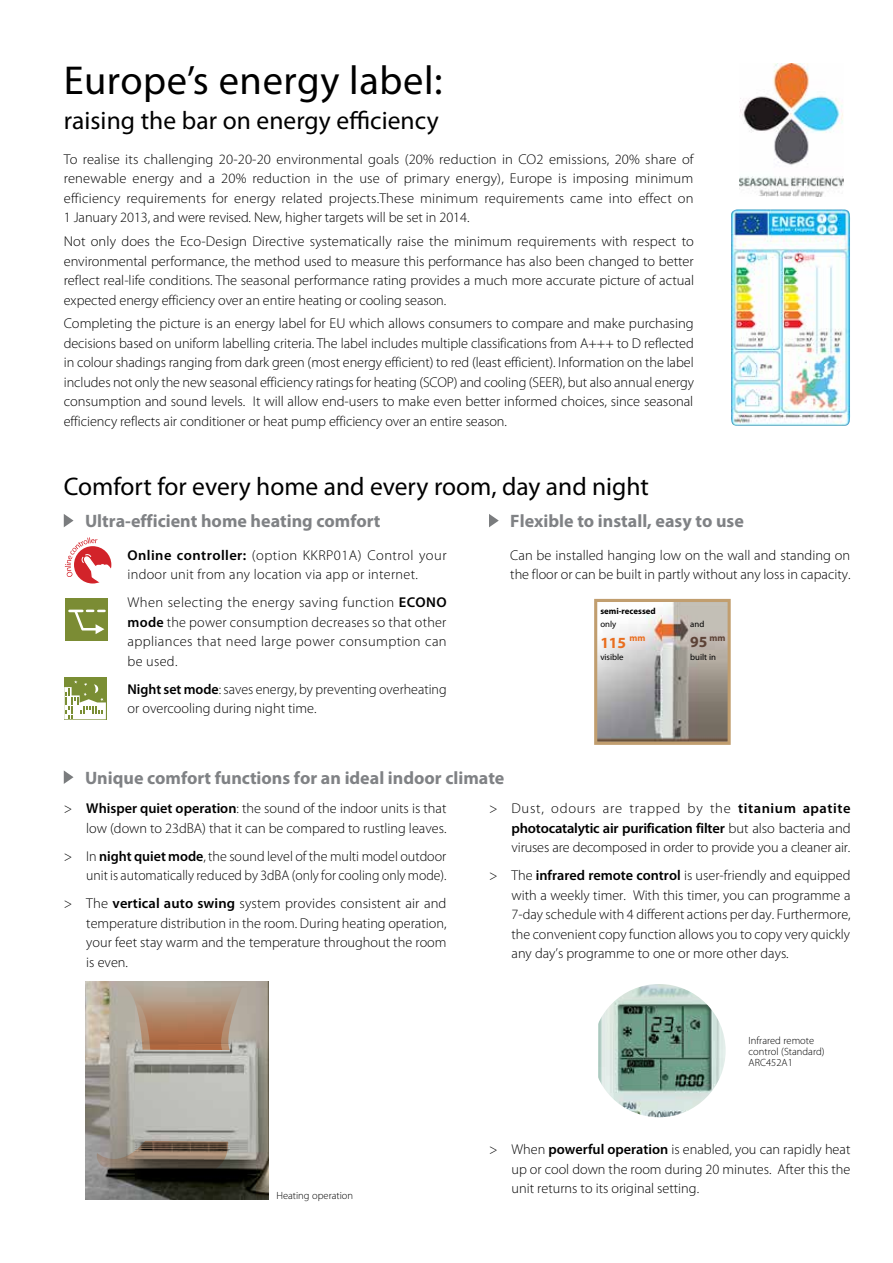
<style>
.page{position:relative;width:893px;height:1263px;background:#fff}
.page>*{position:absolute;margin:0;border:0;box-sizing:border-box;transform-origin:0 0}
.t1{font:40.5px "Myriad Pro";letter-spacing:.015em;color:#000}
.t2{font:25.5px "Myriad Pro";color:#000}
.t3{font:700 18px "Myriad Pro";color:#808285}
.t4{font:700 15.6px "Myriad Pro";color:#e96e1f}
.t5{font:700 15.6px "Myriad Pro";color:#5c4236}
.t6{font:300 14.25px/19.5px "Myriad Pro";color:#000;text-align:justify}
.t7{font:300 14.25px/19.5px "Myriad Pro";letter-spacing:.02em;color:#000}
.t8{font:300 10.5px/11.2px "Myriad Pro";color:#000}
.t9{font:8.85px "Myriad Pro";color:#000}
.t10{font:700 8.85px "Myriad Pro";color:#000}
.s1{font-weight:600}
</style>
<div class="page">
<svg style="left:64px;top:770px;width:10px;height:14px"></svg>
<img style="left:85px;top:981px;width:183px;height:218px">
<svg style="left:121px;top:982px;width:126px;height:68px;background:#b2957e"></svg>
<svg style="left:95px;top:1141px;width:135px;height:44px;background:#564e45"></svg>
<div style="left:66px;top:598px;width:42px;height:43px;background:#7b8c34"></div>
<svg style="left:69px;top:609px;width:37px;height:25px"></svg>
<div style="left:64px;top:677px;width:42px;height:43px;background:#7a8e34"></div>
<svg style="left:64px;top:680px;width:42px;height:39px"></svg>
<svg style="left:64px;top:514px;width:10px;height:13px"></svg>
<svg style="left:489px;top:514px;width:10px;height:13px"></svg>
<img style="left:598px;top:603px;width:129px;height:138px">
<div style="left:594px;top:599px;width:137px;height:146px;border:3px solid #c19e6f"></div>
<svg style="left:65px;top:537px;width:47px;height:47px"></svg>
<img style="left:739px;top:64px;width:104px;height:132px">
<img style="left:731px;top:209px;width:120px;height:217px">
<img style="left:598px;top:985px;width:127px;height:131px">
<div style="left:589px;top:981px;width:140px;height:139px;border:3px solid #fff;border-radius:50%"></div>
<h1 class="t1" style="left:64px;top:56px;width:380px">Europe’s energy label:</h1>
<h2 class="t2" style="left:64px;top:104px;width:377px">raising the bar on energy efficiency</h2>
<p class="t6" style="left:64px;top:149px;width:631px">To realise its challenging 20-20-20 environmental goals (20% reduction in CO2 emissions, 20% share of renewable energy and a 20% reduction in the use of primary energy), Europe is imposing minimum efficiency requirements for energy related projects.These minimum requirements came into effect on 1 January 2013, and were revised. New, higher targets will be set in 2014.</p>
<p class="t6" style="left:64px;top:231px;width:632px">Not only does the Eco-Design Directive systematically raise the minimum requirements with respect to environmental performance, the method used to measure this performance has also been changed to better reflect real-life conditions. The seasonal performance rating provides a much more accurate picture of actual expected energy efficiency over an entire heating or cooling season.</p>
<p class="t6" style="left:64px;top:314px;width:632px">Completing the picture is an energy label for EU which allows consumers to compare and make purchasing decisions based on uniform labelling criteria. The label includes multiple classifications from A+++ to D reflected in colour shadings ranging from dark green (most energy efficient) to red (least efficient). Information on the label includes not only the new seasonal efficiency ratings for heating (SCOP) and cooling (SEER), but also annual energy consumption and sound levels. It will allow end-users to make even better informed choices, since seasonal efficiency reflects air conditioner or heat pump efficiency over an entire season.</p>
<h2 class="t2" style="left:64px;top:470px;width:587px">Comfort for every home and every room, day and night</h2>
<p class="t3" style="left:85px;top:509px;width:297px">Ultra-efficient home heating comfort</p>
<p class="t7" style="left:128px;top:545px;width:321px"><span class="s1">Online controller:</span> (option KKRP01A) Control your indoor unit from any location via app or internet.</p>
<p class="t6" style="left:128px;top:592px;width:321px">When selecting the energy saving function <span class="s1">ECONO mode</span> the power consumption decreases so that other appliances that need large power consumption can be used.</p>
<p class="t6" style="left:128px;top:679px;width:321px"><span class="s1">Night set mode</span>: saves energy, by preventing overheating or overcooling during night time.</p>
<p class="t3" style="left:510px;top:509px;width:235px">Flexible to install, easy to use</p>
<p class="t6" style="left:510px;top:545px;width:342px">Can be installed hanging low on the wall and standing on the floor or can be built in partly without any loss in capacity.</p>
<p class="t10" style="left:600px;top:605px;width:57px">semi-recessed</p>
<p class="t9" style="left:600px;top:618px;width:17px">only</p>
<p class="t4" style="left:600px;top:632px;width:47px">115 <sup>mm</sup></p>
<p class="t9" style="left:600px;top:652px;width:25px">visible</p>
<p class="t9" style="left:690px;top:618px;width:16px">and</p>
<p class="t5" style="left:690px;top:632px;width:37px">95 <sup>mm</sup></p>
<p class="t9" style="left:690px;top:651px;width:27px">built in</p>
<p class="t3" style="left:85px;top:766px;width:421px">Unique comfort functions for an ideal indoor climate</p>
<p class="t6" style="left:64px;top:798px;width:384px;text-align:right">&gt; <span class="s1">Whisper quiet operation</span>: the sound of the indoor units is that low (down to 23dBA) that it can be compared to rustling leaves.</p>
<p class="t6" style="left:64px;top:846px;width:384px;text-align:right">&gt; In <span class="s1">night quiet mode</span>, the sound level of the multi model outdoor unit is automatically reduced by 3dBA (only for cooling only mode).</p>
<p class="t6" style="left:86px;top:893px;width:362px;text-indent:-23px">&gt; The <span class="s1">vertical auto swing</span> system provides consistent air and temperature distribution in the room. During heating operation, your feet stay warm and the temperature throughout the room is even.</p>
<p class="t8" style="left:276px;top:1190px;width:78px">Heating operation</p>
<p class="t6" style="left:511px;top:798px;width:341px;text-indent:-23px">&gt; Dust, odours are trapped by the <span class="s1">titanium apatite photocatalytic air purification filter</span> but also bacteria and viruses are decomposed in order to provide you a cleaner air.</p>
<p class="t6" style="left:511px;top:865px;width:341px;text-indent:-23px">&gt; The <span class="s1">infrared remote control</span> is user-friendly and equipped with a weekly timer. With this timer, you can programme a 7-day schedule with 4 different actions per day. Furthermore, the convenient copy function allows you to copy very quickly any day’s programme to one or more other days.</p>
<p class="t8" style="left:749px;top:1034px;width:77px">Infrared remote control (Standard)<br>ARC452A1</p>
<p class="t6" style="left:511px;top:1139px;width:340px;text-indent:-23px">&gt; When <span class="s1">powerful operation</span> is enabled, you can rapidly heat up or cool down the room during 20 minutes. After this the unit returns to its original setting.</p>
</div>
